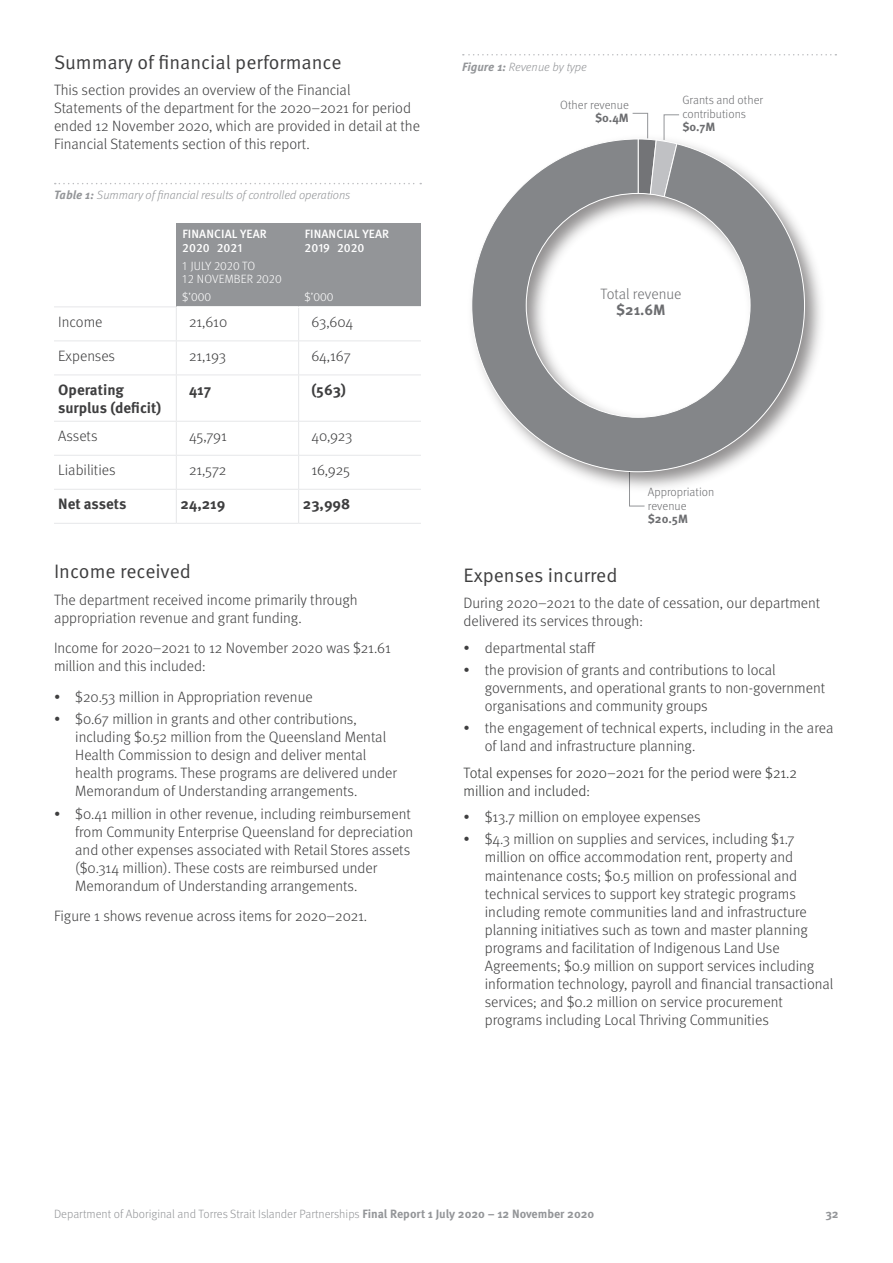
<style>
.page{position:relative;width:893px;height:1263px;background:#fff}
.page>*{position:absolute;margin:0;border:0;box-sizing:border-box;transform-origin:0 0}
.t1{font:19.5px "Meta OT Norm";color:#3e3e3f}
.t2{font:300 15px/18px "Meta OT";color:#3e3e3f}
.t3{font:300 15px/18px "Meta OT";color:#323332}
.t4{font:700 15px/18px "Meta OT";color:#3e3e3f}
.t5{font:300 15px/16.5px "Meta OT";color:#6c6d70;text-align:center}
.t6{font:300 12px "Meta OT";color:#939598}
.t7{font:italic 300 12px "Meta OT";color:#939598}
.t8{font:300 12px/13.5px "Meta OT";color:#6c6d70}
.t9{font:500 12px/13.5px "Meta OT";letter-spacing:.01em;color:#fff}
.t10{font:300 12px/13.5px "Meta OT";color:#fff}
.t11{font:700 12px "Meta OT";color:#6c6d70}
.t12{font:700 12px "Meta OT";color:#939598}
.s1{font-weight:700}
</style>
<div class="page">
<svg style="left:463px;top:54px;width:373px;height:2px"></svg>
<svg style="left:55px;top:183px;width:366px;height:1px"></svg>
<hr style="left:298px;top:308px;width:1px;height:32px;background:#e6e7e9">
<hr style="left:298px;top:341px;width:1px;height:33px;background:#e6e7e9">
<hr style="left:298px;top:375px;width:1px;height:46px;background:#e6e7e9">
<hr style="left:298px;top:422px;width:1px;height:33px;background:#e6e7e9">
<hr style="left:298px;top:456px;width:1px;height:33px;background:#e6e7e9">
<hr style="left:298px;top:490px;width:1px;height:33px;background:#e6e7e9">
<hr style="left:54px;top:523px;width:122px;height:1px;background:#e6e7e9">
<hr style="left:176px;top:523px;width:123px;height:1px;background:#e6e7e9">
<hr style="left:299px;top:523px;width:122px;height:1px;background:#e6e7e9">
<hr style="left:54px;top:489px;width:122px;height:1px;background:#e6e7e9">
<hr style="left:176px;top:489px;width:123px;height:1px;background:#e6e7e9">
<hr style="left:299px;top:489px;width:122px;height:1px;background:#e6e7e9">
<hr style="left:54px;top:455px;width:122px;height:1px;background:#e6e7e9">
<hr style="left:176px;top:455px;width:123px;height:1px;background:#e6e7e9">
<hr style="left:299px;top:455px;width:122px;height:1px;background:#e6e7e9">
<hr style="left:54px;top:421px;width:122px;height:1px;background:#e6e7e9">
<hr style="left:176px;top:421px;width:123px;height:1px;background:#e6e7e9">
<hr style="left:299px;top:421px;width:122px;height:1px;background:#e6e7e9">
<hr style="left:54px;top:374px;width:122px;height:1px;background:#e6e7e9">
<hr style="left:176px;top:374px;width:123px;height:1px;background:#e6e7e9">
<hr style="left:299px;top:374px;width:122px;height:1px;background:#e6e7e9">
<hr style="left:54px;top:340px;width:122px;height:1px;background:#e6e7e9">
<hr style="left:176px;top:340px;width:123px;height:1px;background:#e6e7e9">
<hr style="left:299px;top:340px;width:122px;height:1px;background:#e6e7e9">
<hr style="left:176px;top:307px;width:1px;height:33px;background:#e6e7e9">
<hr style="left:176px;top:341px;width:1px;height:33px;background:#e6e7e9">
<hr style="left:176px;top:375px;width:1px;height:46px;background:#e6e7e9">
<hr style="left:176px;top:422px;width:1px;height:33px;background:#e6e7e9">
<hr style="left:176px;top:456px;width:1px;height:33px;background:#e6e7e9">
<hr style="left:176px;top:490px;width:1px;height:33px;background:#e6e7e9">
<div style="left:176px;top:223px;width:123px;height:84px;background:#939598"></div>
<div style="left:299px;top:223px;width:122px;height:84px;background:#939598"></div>
<hr style="left:54px;top:306px;width:123px;height:1px;background:#e6e7e9">
<hr style="left:177px;top:306px;width:122px;height:2px;background:#fff">
<hr style="left:299px;top:306px;width:122px;height:2px;background:#fff">
<svg style="left:629px;top:496px;width:16px;height:10px"></svg>
<img style="left:575px;top:243px;width:246px;height:253px">
<svg style="left:632px;top:113px;width:47px;height:25px"></svg>
<svg style="left:472px;top:138px;width:333px;height:334px"></svg>
<h1 class="t1" style="left:54px;top:50px;width:289px">Summary of fnancial performance</h1>
<p class="t2" style="left:54px;top:81px;width:368px">This section provides an overview of the Financial Statements of the department for the 2020–2021 for period ended 12 November 2020, which are provided in detail at the Financial Statements section of this report.</p>
<p class="t7" style="left:54px;top:188px;width:298px"><span class="s1">Table 1:</span> Summary offnancial results ofcontrolled operations</p>
<p class="t2" style="left:58px;top:313px;width:46px">Income</p>
<p class="t2" style="left:58px;top:347px;width:58px">Expenses</p>
<p class="t4" style="left:58px;top:381px;width:105px">Operating surplus (defcit)</p>
<p class="t2" style="left:58px;top:427px;width:41px">Assets</p>
<p class="t2" style="left:58px;top:461px;width:59px">Liabilities</p>
<p class="t4" style="left:58px;top:495px;width:70px">Net assets</p>
<p class="t9" style="left:182px;top:228px;width:86px">FINANCIAL YEAR<br>2020 2021</p>
<p class="t10" style="left:182px;top:259px;width:101px">1 JULY 2020 TO<br>12 NOVEMBER 2020</p>
<p class="t10" style="left:182px;top:290px;width:30px">$’000</p>
<p class="t9" style="left:305px;top:228px;width:86px">FINANCIAL YEAR<br>2019 2020</p>
<p class="t10" style="left:305px;top:290px;width:30px">$’000</p>
<p class="t2" style="left:189px;top:313px;width:40px">21,610</p>
<p class="t2" style="left:311px;top:313px;width:43px">63,604</p>
<p class="t2" style="left:189px;top:347px;width:39px">21,193</p>
<p class="t2" style="left:311px;top:347px;width:41px">64,167</p>
<p class="t4" style="left:189px;top:381px;width:24px">417</p>
<p class="t4" style="left:311px;top:381px;width:36px">(563)</p>
<p class="t2" style="left:189px;top:427px;width:39px">45,791</p>
<p class="t2" style="left:311px;top:427px;width:43px">40,923</p>
<p class="t2" style="left:189px;top:461px;width:39px">21,572</p>
<p class="t2" style="left:311px;top:461px;width:40px">16,925</p>
<p class="t4" style="left:181px;top:495px;width:46px">24,219</p>
<p class="t4" style="left:303px;top:495px;width:49px">23,998</p>
<h1 class="t1" style="left:54px;top:560px;width:138px">Income received</h1>
<p class="t2" style="left:54px;top:591px;width:305px">The department received income primarily through appropriation revenue and grant funding.</p>
<p class="t2" style="left:54px;top:639px;width:338px">Income for 2020–2021 to 12 November 2020 was $21.61 million and this included:</p>
<p class="t2" style="left:54px;top:688px;width:260px">• $20.53 million in Appropriation revenue</p>
<p class="t2" style="left:75px;top:710px;width:323px;text-indent:-21px">• $0.67 million in grants and other contributions, including $0.52 million from the Queensland Mental Health Commission to design and deliver mental health programs. These programs are delivered under Memorandum of Understanding arrangements.</p>
<p class="t2" style="left:75px;top:805px;width:340px;text-indent:-21px">• $0.41 million in other revenue, including reimbursement from Community Enterprise Queensland for depreciation and other expenses associated with Retail Stores assets ($0.314 million). These costs are reimbursed under Memorandum of Understanding arrangements.</p>
<p class="t2" style="left:54px;top:907px;width:315px">Figure 1 shows revenue across items for 2020–2021.</p>
<p class="t7" style="left:462px;top:59px;width:126px"><span class="s1">Figure 1:</span> Revenue by type</p>
<p class="t8" style="left:560px;top:98px;width:70px">Other revenue</p>
<p class="t11" style="left:595px;top:110px;width:35px">$0.4M</p>
<p class="t8" style="left:682px;top:94px;width:82px">Grants and other</p>
<p class="t8" style="left:682px;top:107px;width:65px">contributions</p>
<p class="t11" style="left:682px;top:120px;width:35px">$0.7M</p>
<p class="t5" style="left:600px;top:286px;width:82px">Total revenue <span class="s1">$21.6M</span></p>
<p class="t8" style="left:648px;top:485px;width:68px">Appropriation revenue <span class="s1">$20.5M</span></p>
<h1 class="t1" style="left:464px;top:563px;width:156px">Expenses incurred</h1>
<p class="t2" style="left:464px;top:594px;width:358px">During 2020–2021 to the date of cessation, our department delivered its services through:</p>
<p class="t2" style="left:464px;top:639px;width:133px">• departmental staf</p>
<p class="t2" style="left:485px;top:661px;width:342px;text-indent:-21px">• the provision of grants and contributions to local governments, and operational grants to non-government organisations and community groups</p>
<p class="t2" style="left:485px;top:719px;width:350px;text-indent:-21px">• the engagement of technical experts, including in the area of land and infrastructure planning.</p>
<p class="t3" style="left:464px;top:764px;width:335px">Total expenses for 2020–2021 for the period were $21.2 million and included:</p>
<p class="t2" style="left:464px;top:808px;width:239px">• $13.7 million on employee expenses</p>
<p class="t2" style="left:485px;top:830px;width:350px;text-indent:-21px">• $4.3 million on supplies and services, including $1.7 million on ofce accommodation rent, property and maintenance costs; $0.5 million on professional and technical services to support key strategic programs including remote communities land and infrastructure planning initiatives such as town and master planning programs and facilitation of Indigenous Land Use Agreements; $0.9 million on support services including information technology, payroll and fnancial transactional services; and $0.2 million on service procurement programs including Local Thriving Communities</p>
<p class="t6" style="left:54px;top:1207px;width:542px">Department of Aboriginal and Torres Strait Islander Partnerships <span class="s1">Final Report 1 July 2020 – 12 November 2020</span></p>
<p class="t12" style="left:825px;top:1206px;width:15px">32</p>
</div>
